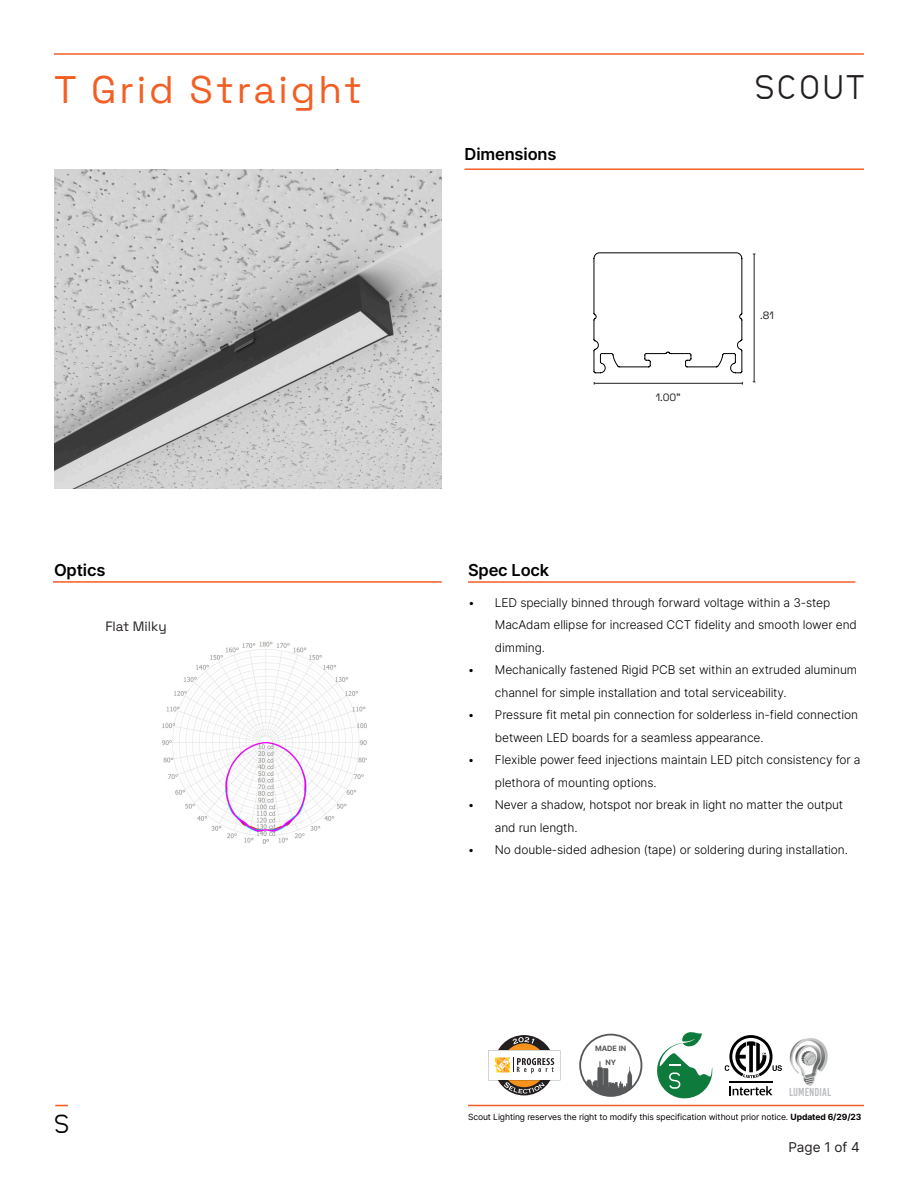
<style>
.page{position:relative;width:918px;height:1188px;background:#fff}
.page>*{position:absolute;margin:0;border:0;box-sizing:border-box;transform-origin:0 0}
.t1{font:300 38.4px "Space Grotesk";letter-spacing:.075em;color:#f25f25}
.t2{font:33.9px "Neubau Grotesk Nor";letter-spacing:.07em;color:#231f20}
.t3{font:26.1px "Neubau Grotesk Nor";color:#000}
.t4{font:600 16.5px "Inter";letter-spacing:-.01em;color:#000}
.t5{font:300 13.5px "Space Grotesk";color:#231f20}
.t6{font:13.5px "Inter";color:#231f20}
.t7{font:300 12px/22.5px "Inter";letter-spacing:-.01em;color:#000}
.t8{font:11.55px "Bebas Kai";letter-spacing:.005em;color:#bcbdc0}
.t9{font:300 10.5px "Space Grotesk";color:#231f20}
.t10{font:8.55px "Inter";letter-spacing:-.01em;color:#000}
.t11{font:700 7.35px/14.2px "Inter";color:#57585a;text-align:center}
.s1{font-weight:700}
</style>
<div class="page">
<hr style="left:54px;top:53px;width:810px;height:2px;background:#f25f25">
<svg style="left:55px;top:1105px;width:13px;height:1px"></svg>
<hr style="left:468px;top:1105px;width:396px;height:1px;background:#f25f25">
<svg style="left:729px;top:1086px;width:44px;height:9px"></svg>
<hr style="left:729px;top:1081px;width:44px;height:2px;background:#000">
<svg style="left:725px;top:1035px;width:57px;height:43px"></svg>
<svg style="left:488px;top:1037px;width:72px;height:57px"></svg>
<img style="left:789px;top:1038px;width:39px;height:48px">
<svg style="left:657px;top:1032px;width:56px;height:67px"></svg>
<hr style="left:468px;top:581px;width:387px;height:2px;background:#f25f25">
<hr style="left:53px;top:581px;width:389px;height:2px;background:#f25f25">
<hr style="left:465px;top:168px;width:399px;height:2px;background:#f25f25">
<img style="left:54px;top:170px;width:388px;height:318px">
<hr style="left:594px;top:383px;width:148px;height:1px;background:#231f20">
<hr style="left:754px;top:254px;width:1px;height:128px;background:#231f20">
<svg style="left:593px;top:252px;width:150px;height:122px"></svg>
<img style="left:161px;top:641px;width:206px;height:203px">
<svg style="left:585px;top:1061px;width:48px;height:35px"></svg>
<div style="left:579px;top:1034px;width:63px;height:63px;border:2px solid #57585a;border-radius:50%"></div>
<h1 class="t1" style="left:54px;top:62px;width:309px">T Grid Straight</h1>
<h3 class="t4" style="left:465px;top:142px;width:93px">Dimensions</h3>
<h3 class="t4" style="left:54px;top:558px;width:53px">Optics</h3>
<h3 class="t4" style="left:468px;top:558px;width:83px">Spec Lock</h3>
<h2 class="t2" style="left:755px;top:67px;width:111px">SCOUT</h2>
<p class="t9" style="left:656px;top:390px;width:26px">1.00”</p>
<p class="t9" style="left:760px;top:307px;width:15px">.81</p>
<p class="t5" style="left:105px;top:617px;width:63px">Flat Milky</p>
<h3 class="t3" style="left:54px;top:1108px;width:17px">S</h3>
<p class="t7" style="left:495px;top:591px;width:363px;text-indent:-27px">• LED specially binned through forward voltage within a 3-step<br>MacAdam ellipse for increased CCT fidelity and smooth lower end dimming.</p>
<p class="t7" style="left:495px;top:658px;width:364px;text-indent:-27px">• Mechanically fastened Rigid PCB set within an extruded aluminum channel for simple installation and total serviceability.</p>
<p class="t7" style="left:495px;top:703px;width:365px;text-indent:-27px">• Pressure fit metal pin connection for solderless in-field connection between LED boards for a seamless appearance.</p>
<p class="t7" style="left:495px;top:748px;width:367px;text-indent:-27px">• Flexible power feed injections maintain LED pitch consistency for a plethora of mounting options.</p>
<p class="t7" style="left:495px;top:793px;width:350px;text-indent:-27px">• Never a shadow, hotspot nor break in light no matter the output and run length.</p>
<p class="t7" style="left:468px;top:838px;width:381px">• No double-sided adhesion (tape) or soldering during installation.</p>
<p class="t11" style="left:595px;top:1041px;width:33px">MADE IN<br>NY</p>
<p class="t8" style="left:789px;top:1085px;width:43px">LUMENDIAL</p>
<p class="t10" style="left:468px;top:1110px;width:395px">Scout Lighting reserves the right to modify this specification without prior notice. <span class="s1">Updated 6/29/23</span></p>
<p class="t6" style="left:788px;top:1138px;width:73px">Page 1 of 4</p>
</div>
